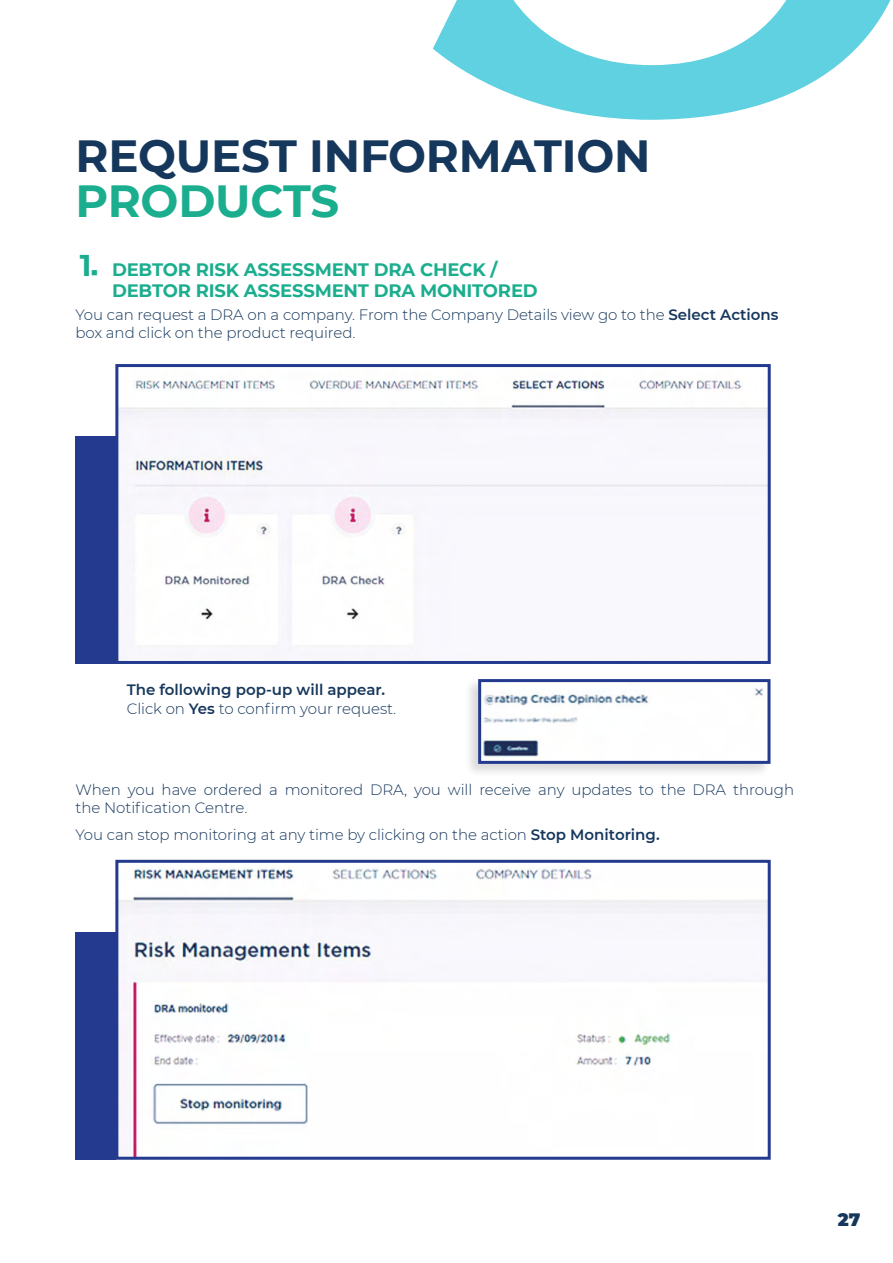
<style>
.page{position:relative;width:893px;height:1263px;background:#fff}
.page>*{position:absolute;margin:0;border:0;box-sizing:border-box;transform-origin:0 0}
.t1{font:700 45px "Montserrat";letter-spacing:-.005em;color:#16375c}
.t2{font:700 45px "Montserrat";letter-spacing:-.005em;color:#1bae8e}
.t3{font:700 30px "Montserrat";color:#1bae8e}
.t4{font:700 18px/21px "Montserrat";letter-spacing:-.01em;color:#1bae8e}
.t5{font:900 18px "Montserrat";color:#16375c}
.t6{font:300 15px/18px "Montserrat";letter-spacing:-.005em;color:#16375c}
.t7{font:600 15px/19.5px "Montserrat";color:#16375c}
.s1{font-weight:600}
.s2{font-weight:300}
</style>
<div class="page">
<svg style="left:433px;top:0;width:458px;height:120px;fill:#5fd1e0"></svg>
<img style="left:119px;top:380px;width:648px;height:280px">
<div style="left:115px;top:364px;width:656px;height:300px;border:3px solid #233a8f"></div>
<div style="left:75px;top:436px;width:41px;height:228px;background:#233a8f"></div>
<div style="left:463px;top:676px;width:309px;height:101px;background:#000;opacity:.15"></div>
<img style="left:482px;top:683px;width:284px;height:77px">
<div style="left:478px;top:679px;width:292px;height:85px;border:3px solid #233a8f"></div>
<img style="left:119px;top:868px;width:648px;height:288px">
<div style="left:115px;top:860px;width:656px;height:300px;border:3px solid #233a8f"></div>
<div style="left:75px;top:932px;width:41px;height:228px;background:#233a8f"></div>
<h1 class="t1" style="left:75px;top:123px;width:576px">REQUEST INFORMATION</h1>
<h1 class="t2" style="left:75px;top:168px;width:265px">PRODUCTS</h1>
<h2 class="t3" style="left:80px;top:243px;width:13px">1</h2>
<p class="t4" style="left:112px;top:258px;width:427px;text-indent:-21px">■ DEBTOR RISK ASSESSMENT DRA CHECK /<br>DEBTOR RISK ASSESSMENT DRA MONITORED</p>
<p class="t6" style="left:75px;top:306px;width:705px">You can request a DRA on a company. From the Company Details view go to the <span class="s1">Select Actions </span>box and click on the product required.</p>
<p class="t7" style="left:127px;top:679px;width:271px">The following pop-up will appear.<br><span class="s2">Click on</span> Yes <span class="s2">to confirm your request.</span></p>
<p class="t6" style="left:75px;top:780px;width:720px">When you have ordered a monitored DRA, you will receive any updates to the DRA through the Notification Centre.</p>
<p class="t6" style="left:75px;top:825px;width:586px">You can stop monitoring at any time by clicking on the action <span class="s1">Stop Monitoring.</span></p>
<p class="t5" style="left:838px;top:1206px;width:24px">27</p>
</div>
